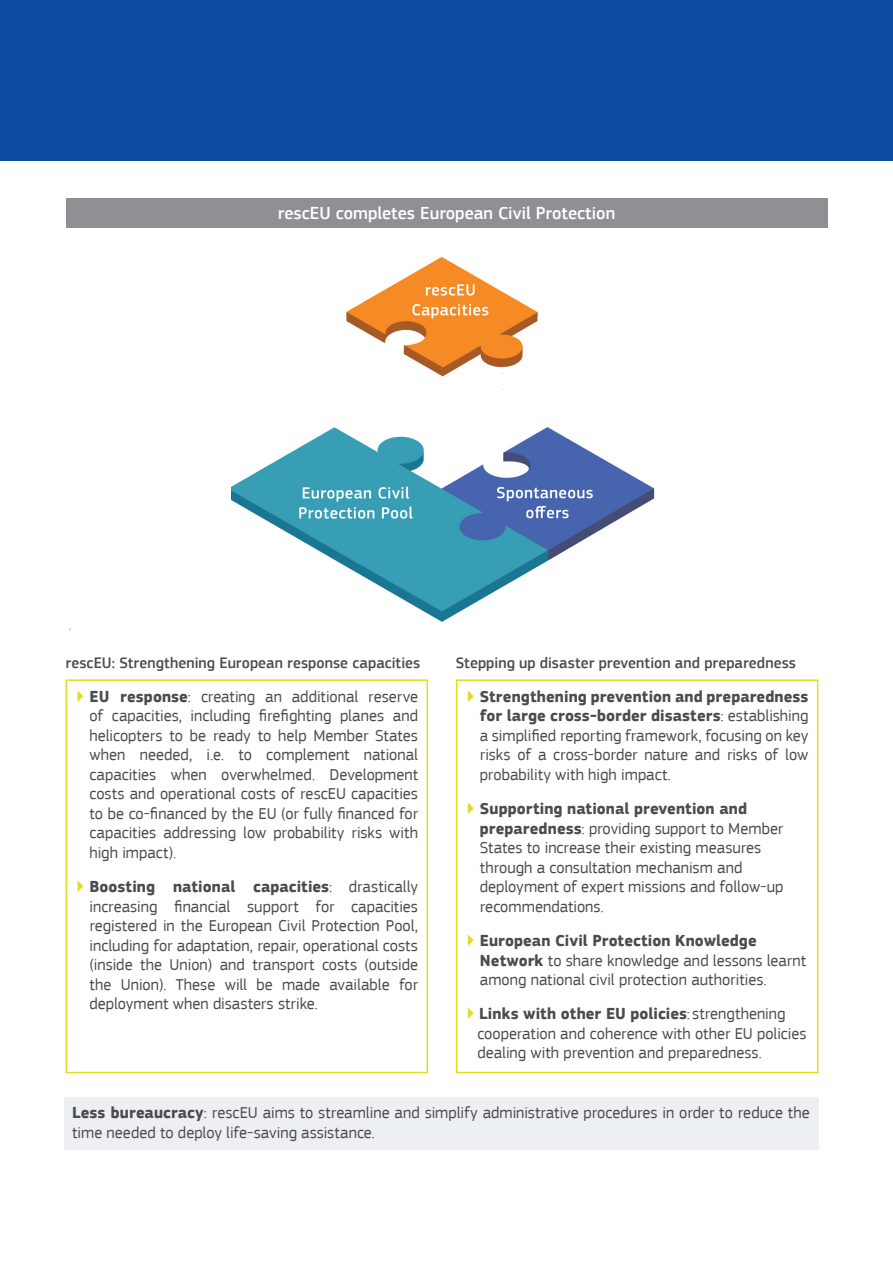
<style>
.page{position:relative;width:893px;height:1263px;background:#fff}
.page>*{position:absolute;margin:0;border:0;box-sizing:border-box;transform-origin:0 0}
.t1{font:500 18px "EC Square Sans Pro";color:#fff}
.body_text{font:16.5px/19.5px "EC Square Sans Pro";color:#4b4c4d}
.body_text-2{font:500 15.75px "EC Square Sans Pro";letter-spacing:.005em;color:#4c4c4d}
.s1{color:#e1dd1f}
.s2{font-weight:700}
.s3{color:#e1dc1f}
</style>
<div class="page">
<img style="left:231px;top:257px;width:424px;height:365px">
<div style="left:0;top:0;width:893px;height:160px;background:#0d4da1"></div>
<div style="left:66px;top:198px;width:761px;height:30px;background:#8e9093"></div>
<div style="left:64px;top:1097px;width:754px;height:52px;background:#edf0f2"></div>
<div style="left:456px;top:679px;width:362px;height:394px;border:2px solid #e2dd19"></div>
<div style="left:66px;top:679px;width:362px;height:394px;border:2px solid #e1dd1f"></div>
<p class="t1" style="left:278px;top:203px;width:339px">rescEU completes European Civil Protection</p>
<p class="body_text-2" style="left:66px;top:653px;width:356px">rescEU: Strengthening European response capacities</p>
<p class="body_text" style="left:89px;top:687px;width:330px;text-align:justify;text-indent:-14px"><span class="s1">▶</span> <span class="s2">EU response</span>: creating an additional reserve of capacities, including firefighting planes and helicopters to be ready to help Member States when needed, i.e. to complement national capacities when overwhelmed. Development costs and operational costs of rescEU capacities to be co-financed by the EU (or fully financed for capacities addressing low probability risks with high impact).</p>
<p class="body_text" style="left:89px;top:877px;width:330px;text-align:justify;text-indent:-14px"><span class="s1">▶</span> <span class="s2">Boosting national capacities</span>: drastically increasing financial support for capacities registered in the European Civil Protection Pool, including for adaptation, repair, operational costs (inside the Union) and transport costs (outside the Union). These will be made available for deployment when disasters strike.</p>
<p class="body_text-2" style="left:456px;top:653px;width:342px">Stepping up disaster prevention and preparedness</p>
<p class="body_text" style="left:480px;top:687px;width:330px;text-align:justify;text-indent:-14px"><span class="s3">▶</span> <span class="s2">Strengthening prevention and preparedness for large cross-border disasters</span>: establishing a simplified reporting framework, focusing on key risks of a cross-border nature and risks of low probability with high impact.</p>
<p class="body_text" style="left:480px;top:799px;width:305px;text-indent:-14px"><span class="s3">▶</span> <span class="s2">Supporting national prevention and preparedness</span>: providing support to Member States to increase their existing measures through a consultation mechanism and deployment of expert missions and follow-up recommendations.</p>
<p class="body_text" style="left:480px;top:931px;width:328px;text-indent:-14px"><span class="s3">▶</span> <span class="s2">European Civil Protection Knowledge<br>Network</span> to share knowledge and lessons learnt among national civil protection authorities.</p>
<p class="body_text" style="left:477px;top:1004px;width:331px;text-indent:-12px"><span class="s3">▶</span> <span class="s2">Links with other EU policies</span>:strengthening cooperation and coherence with other EU policies dealing with prevention and preparedness.</p>
<p class="body_text" style="left:72px;top:1103px;width:739px"><span class="s2">Less bureaucracy</span>: rescEU aims to streamline and simplify administrative procedures in order to reduce the time needed to deploy life-saving assistance.</p>
</div>
